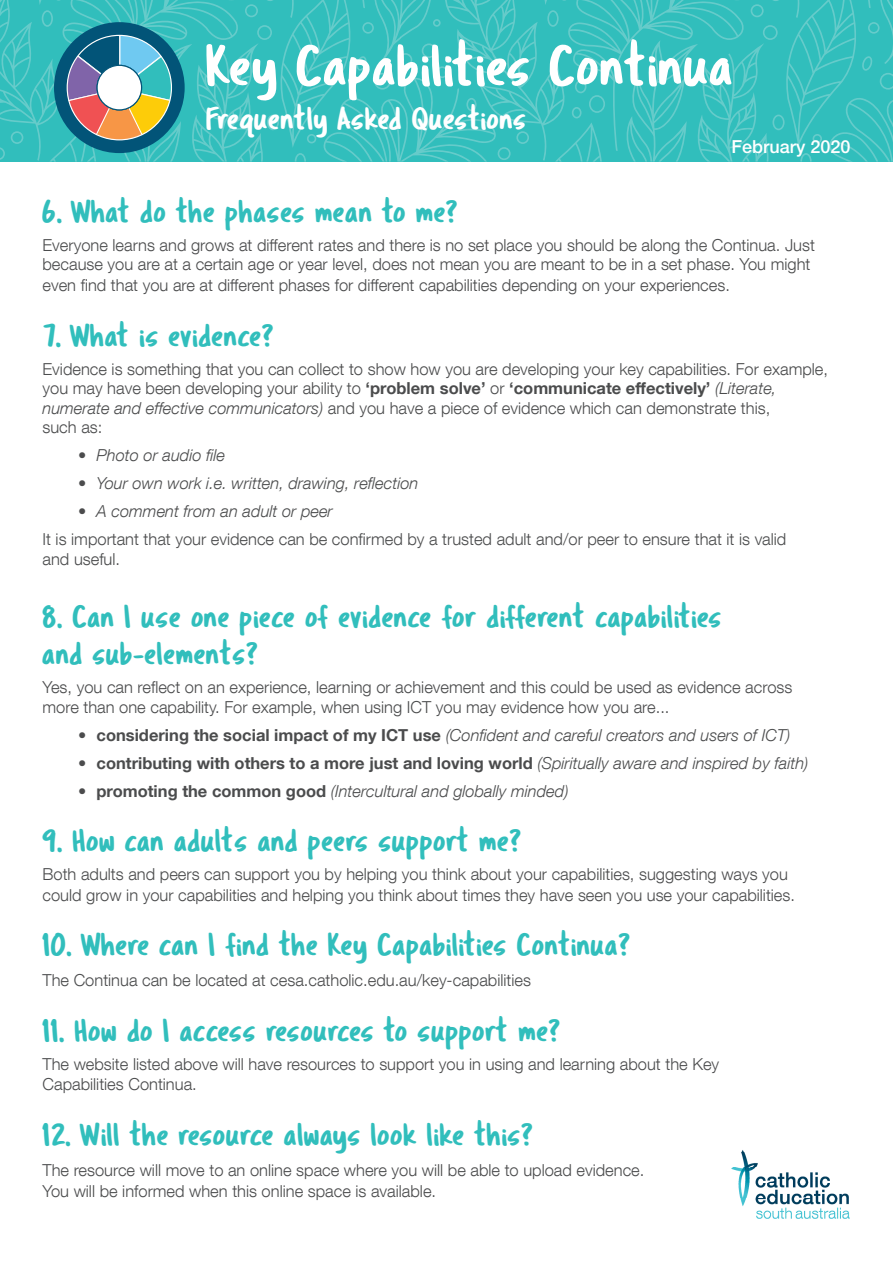
<style>
.page{position:relative;width:893px;height:1263px;background:#fff}
.page>*{position:absolute;margin:0;border:0;box-sizing:border-box;transform-origin:0 0}
.t1{font:60px "Tragic Marker";color:#fff}
.t2{font:33px/37px "Tragic Marker";color:#31bebc}
.t3{font:33px "Tragic Marker";color:#fff}
.t4{font:500 18px "Helvetica Neue LT Std";color:#fff}
.t5{font:300 16.5px/19.5px "Helvetica Neue LT Com";color:#4b4c4d}
.t6{font:italic 300 16.5px "Helvetica Neue LT Com";color:#4b4c4d}
.t7{font:700 16.5px "Helvetica Neue LT Com";color:#4b4c4d}
.s1{font-weight:700}
.s2{font-style:italic}
.s3{font-weight:700;font-style:normal}
.s4{font-weight:300;font-style:italic}
</style>
<div class="page">
<svg style="left:0;top:0;width:893px;height:162px;background:#3cbab9"></svg>
<div style="left:97px;top:65px;width:45px;height:45px;background:#fff;border-radius:50%"></div>
<div style="left:97px;top:65px;width:45px;height:45px;border:1px solid #025478;border-radius:50%"></div>
<img style="left:731px;top:1150px;width:119px;height:69px">
<p class="t1" style="left:206px;top:29px;width:529px">Key Capabilities Continua</p>
<p class="t3" style="left:206px;top:98px;width:322px">Frequently Asked Questions</p>
<p class="t4" style="left:731px;top:136px;width:121px">February 2020</p>
<p class="t2" style="left:43px;top:192px;width:417px">6. What do the phases mean to me?</p>
<p class="t5" style="left:43px;top:235px;width:774px">Everyone learns and grows at different rates and there is no set place you should be along the Continua. Just because you are at a certain age or year level, does not mean you are meant to be in a set phase. You might</p>
<p class="t5" style="left:43px;top:275px;width:689px">even find that you are at different phases for different capabilities depending on your experiences.</p>
<p class="t2" style="left:43px;top:316px;width:233px">7. What is evidence?</p>
<p class="t5" style="left:43px;top:359px;width:787px">Evidence is something that you can collect to show how you are developing your key capabilities. For example, you may have been developing your ability to <span class="s1">‘problem solve’</span> or <span class="s1">‘communicate effectively’</span> <span class="s2">(Literate, numerate and effective communicators)</span> and you have a piece of evidence which can demonstrate this,<br>such as:</p>
<p class="t6" style="left:78px;top:445px;width:149px">• Photo or audio file</p>
<p class="t6" style="left:78px;top:473px;width:342px">• Your own work i.e. written, drawing, reflection</p>
<p class="t6" style="left:78px;top:501px;width:256px">• A comment from an adult or peer</p>
<p class="t5" style="left:43px;top:529px;width:745px">It is important that your evidence can be confirmed by a trusted adult and/or peer to ensure that it is valid and useful.</p>
<p class="t2" style="left:43px;top:598px;width:681px">8. Can I use one piece of evidence for different capabilities and sub-elements?</p>
<p class="t5" style="left:43px;top:677px;width:751px">Yes, you can reflect on an experience, learning or achievement and this could be used as evidence across more than one capability. For example, when using ICT you may evidence how you are...</p>
<p class="t6" style="left:78px;top:725px;width:714px"><span class="s3">• considering the social impact of my ICT use</span> (Confident and careful creators and users of ICT)</p>
<p class="t7" style="left:78px;top:753px;width:732px">• contributing with others to a more just and loving world <span class="s4">(Spiritually aware and inspired by faith)</span></p>
<p class="t6" style="left:78px;top:781px;width:492px"><span class="s3">• promoting the common good</span> (Intercultural and globally minded)</p>
<p class="t2" style="left:43px;top:821px;width:481px">9. How can adults and peers support me?</p>
<p class="t5" style="left:43px;top:863px;width:754px;line-height:21px">Both adults and peers can support you by helping you think about your capabilities, suggesting ways you could grow in your capabilities and helping you think about times they have seen you use your capabilities.</p>
<p class="t2" style="left:43px;top:926px;width:590px">10. Where can I find the Key Capabilities Continua?</p>
<p class="t5" style="left:43px;top:970px;width:490px">The Continua can be located at cesa.catholic.edu.au/key-capabilities</p>
<p class="t2" style="left:43px;top:1012px;width:520px">11. How do I access resources to support me?</p>
<p class="t5" style="left:43px;top:1054px;width:678px">The website listed above will have resources to support you in using and learning about the Key<br>Capabilities Continua.</p>
<p class="t2" style="left:43px;top:1116px;width:493px">12. Will the resource always look like this?</p>
<p class="t5" style="left:43px;top:1159px;width:603px;line-height:21px">The resource will move to an online space where you will be able to upload evidence.<br>You will be informed when this online space is available.</p>
</div>
